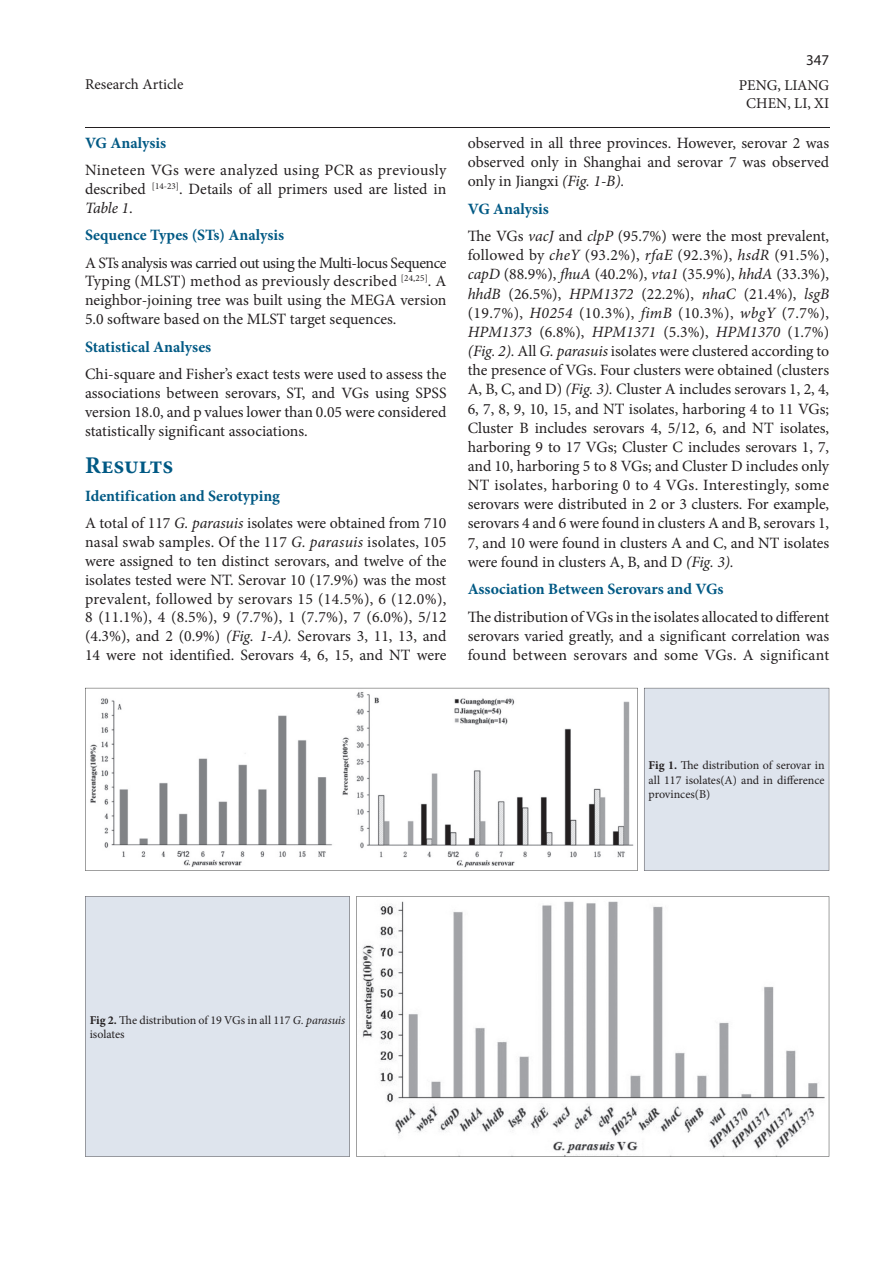
<style>
.page{position:relative;width:893px;height:1263px;background:#fff}
.page>*{position:absolute;margin:0;border:0;box-sizing:border-box;transform-origin:0 0}
.t1{font:700 24px "Minion Pro";color:#005984}
.t2{font:15.75px/19.2px "Minion Pro";color:#231f20;text-align:justify}
.t3{font:700 15.75px "Minion Pro";letter-spacing:-.01em;color:#005984}
.t4{font:15px/18px "Minion Pro";color:#231f20;text-align:center}
.t5{font:15px "Myriad Pro";color:#231f20}
.t6{font:12px/14.4px "Minion Pro";color:#231f20}
.s1{font-style:italic}
.s2{font-weight:700;color:#005984}
.s3{font-weight:700}
</style>
<div class="page">
<hr style="left:85px;top:128px;width:744px;height:1px;background:#231f20">
<svg style="left:85px;top:688px;width:553px;height:183px"></svg>
<svg style="left:356px;top:896px;width:473px;height:261px"></svg>
<div style="left:85px;top:896px;width:265px;height:261px;background:#dee4ed"></div>
<div style="left:644px;top:688px;width:185px;height:183px;background:#dee4ed"></div>
<p class="t4" style="left:85px;top:75px;width:100px">Research Article</p>
<p class="t3" style="left:85px;top:131px;width:83px">VG Analysis</p>
<p class="t2" style="left:85px;top:161px;width:363px">Nineteen VGs were analyzed using PCR as previously described <sup>[14-23]</sup>. Details of all primers used are listed in <span class="s1">Table 1</span>.</p>
<p class="t3" style="left:85px;top:224px;width:201px">Sequence Types (STs) Analysis</p>
<p class="t2" style="left:85px;top:253px;width:363px">A STs analysis was carried out using the Multi-locus Sequence Typing (MLST) method as previously described <sup>[24,25]</sup><span class="s1">.</span> A neighbor-joining tree was built using the MEGA version 5.0 software based on the MLST target sequences.</p>
<p class="t3" style="left:85px;top:336px;width:128px">Statistical Analyses</p>
<p class="t2" style="left:85px;top:365px;width:363px">Chi-square and Fisher’s exact tests were used to assess the associations between serovars, ST, and VGs using SPSS version 18.0, and p values lower than 0.05 were considered statistically significant associations.</p>
<h1 class="t1" style="left:85px;top:448px;width:90px">Results</h1>
<p class="t2" style="left:85px;top:482px;width:363px;line-height:27.5px"><span class="s2">Identification and Serotyping<br></span>A total of 117 <span class="s1">G. parasuis</span> isolates were obtained from 710</p>
<p class="t2" style="left:85px;top:532px;width:363px">nasal swab samples. Of the 117 <span class="s1">G. parasuis</span> isolates, 105 were assigned to ten distinct serovars, and twelve of the isolates tested were NT. Serovar 10 (17.9%) was the most prevalent, followed by serovars 15 (14.5%), 6 (12.0%), 8 (11.1%), 4 (8.5%), 9 (7.7%), 1 (7.7%), 7 (6.0%), 5/12 (4.3%), and 2 (0.9%) <span class="s1">(Fig. 1-A).</span> Serovars 3, 11, 13, and 14 were not identified. Serovars 4, 6, 15, and NT were</p>
<p class="t5" style="left:806px;top:51px;width:25px">347</p>
<p class="t4" style="left:739px;top:76px;width:92px">PENG, LIANG<br>CHEN, LI, XI</p>
<p class="t2" style="left:468px;top:133px;width:363px">observed in all three provinces. However, serovar 2 was observed only in Shanghai and serovar 7 was observed only in Jiangxi <span class="s1">(Fig. 1-B).</span></p>
<p class="t2" style="left:468px;top:195px;width:363px;line-height:27.6px"><span class="s2">VG Analysis<br></span>The VGs <span class="s1">vacJ</span> and <span class="s1">clpP</span> (95.7%) were the most prevalent,</p>
<p class="t2" style="left:468px;top:246px;width:363px">followed by <span class="s1">cheY</span> (93.2%), <span class="s1">rfaE</span> (92.3%), <span class="s1">hsdR</span> (91.5%), <span class="s1">capD</span> (88.9%), <span class="s1">fhuA</span> (40.2%), <span class="s1">vta1</span> (35.9%), <span class="s1">hhdA</span> (33.3%), <span class="s1">hhdB</span> (26.5%), <span class="s1">HPM1372</span> (22.2%), <span class="s1">nhaC</span> (21.4%), <span class="s1">lsgB </span>(19.7%), <span class="s1">H0254</span> (10.3%), <span class="s1">fimB</span> (10.3%), <span class="s1">wbgY</span> (7.7%), <span class="s1">HPM1373</span> (6.8%), <span class="s1">HPM1371</span> (5.3%), <span class="s1">HPM1370</span> (1.7%) <span class="s1">(Fig. 2).</span> All <span class="s1">G. parasuis</span> isolates were clustered according to the presence of VGs. Four clusters were obtained (clusters A, B, C, and D) <span class="s1">(Fig. 3).</span> Cluster A includes serovars 1, 2, 4, 6, 7, 8, 9, 10, 15, and NT isolates, harboring 4 to 11 VGs; Cluster B includes serovars 4, 5/12, 6, and NT isolates, harboring 9 to 17 VGs; Cluster C includes serovars 1, 7, and 10, harboring 5 to 8 VGs; and Cluster D includes only NT isolates, harboring 0 to 4 VGs. Interestingly, some serovars were distributed in 2 or 3 clusters. For example, serovars 4 and 6 were found in clusters A and B, serovars 1, 7, and 10 were found in clusters A and C, and NT isolates were found in clusters A, B, and D <span class="s1">(Fig. 3).</span></p>
<p class="t3" style="left:468px;top:578px;width:257px">Association Between Serovars and VGs</p>
<p class="t2" style="left:468px;top:607px;width:363px">The distribution of VGs in the isolates allocated to different serovars varied greatly, and a significant correlation was found between serovars and some VGs. A significant</p>
<p class="t6" style="left:649px;top:758px;width:177px;text-align:justify"><span class="s3">Fig 1.</span> The distribution of serovar in all 117 isolates(A) and in difference provinces(B)</p>
<p class="t6" style="left:90px;top:1013px;width:257px"><span class="s3">Fig 2.</span> The distribution of 19 VGs in all 117 <span class="s1">G. parasuis </span>isolates</p>
</div>
